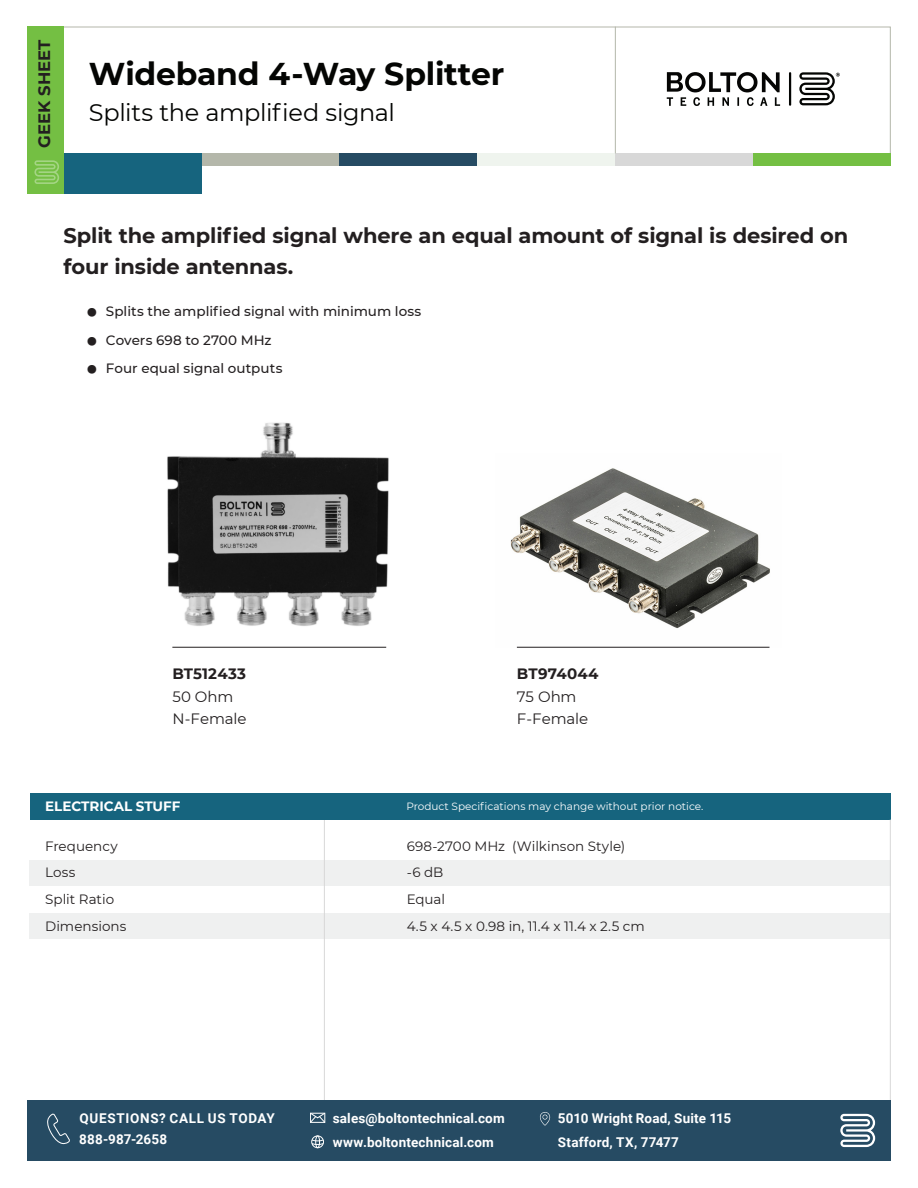
<style>
.page{position:relative;width:918px;height:1188px;background:#fff}
.page>*{position:absolute;margin:0;border:0;box-sizing:border-box;transform-origin:0 0}
.t1{font:700 31.5px "Montserrat";letter-spacing:-.01em;color:#040503}
.t2{font:24px "Montserrat";letter-spacing:-.015em;color:#040503}
.t3{font:700 21px/31.5px "Montserrat";letter-spacing:-.01em;color:#231f20}
.t4{font:700 16.5px "Montserrat";letter-spacing:.005em;color:#231f20}
.t5{font:15px "Montserrat";letter-spacing:-.005em;color:#231f20}
.t6{font:700 15px "Montserrat";letter-spacing:.01em;color:#231f20}
.t7{font:700 13.5px/24px "Roboto";letter-spacing:.015em;color:#fff}
.t8{font:13.5px "Montserrat";color:#231f20}
.t9{font:500 13.5px "Montserrat";color:#231f20}
.t10{font:700 13.5px "Roboto";letter-spacing:.05em;color:#fff}
.t11{font:700 13.5px "Montserrat";color:#fff}
.t12{font:10.5px "Montserrat";color:#fff}
.s1{font-weight:700;font-size:34.5px}
</style>
<div class="page">
<img style="left:510px;top:468px;width:260px;height:179px">
<svg style="left:61px;top:26px;width:830px;height:127px"></svg>
<svg style="left:667px;top:72px;width:113px;height:34px"></svg>
<hr style="left:789px;top:72px;width:2px;height:34px;background:#040503">
<svg style="left:799px;top:72px;width:41px;height:33px"></svg>
<div style="left:201px;top:153px;width:138px;height:13px;background:#b4b7aa"></div>
<div style="left:63px;top:153px;width:139px;height:41px;background:#16647e"></div>
<div style="left:339px;top:153px;width:138px;height:13px;background:#264b63"></div>
<div style="left:615px;top:153px;width:138px;height:13px;background:#d8d8d8"></div>
<div style="left:477px;top:153px;width:138px;height:13px;background:#eff4ee"></div>
<div style="left:753px;top:153px;width:138px;height:13px;background:#74bf43"></div>
<div style="left:27px;top:27px;width:36px;height:167px;background:#74bf43"></div>
<hr style="left:615px;top:27px;width:1px;height:126px;background:#b4b7aa">
<svg style="left:34px;top:160px;width:25px;height:24px"></svg>
<div style="left:30px;top:860px;width:861px;height:26px;background:#eff0f0"></div>
<div style="left:30px;top:913px;width:861px;height:26px;background:#eff0f0"></div>
<hr style="left:324px;top:820px;width:1px;height:295px;background:#d8d8d8">
<div style="left:30px;top:793px;width:861px;height:27px;background:#16647e"></div>
<hr style="left:890px;top:820px;width:1px;height:292px;background:#d8d8d8">
<div style="left:27px;top:1100px;width:864px;height:61px;background:#264b63"></div>
<svg style="left:840px;top:1114px;width:35px;height:33px"></svg>
<svg style="left:47px;top:1113px;width:23px;height:32px"></svg>
<svg style="left:310px;top:1113px;width:15px;height:10px"></svg>
<div style="left:311px;top:1136px;width:13px;height:12px;border:1px solid #fff;border-radius:50%"></div>
<svg style="left:312px;top:1140px;width:12px;height:5px"></svg>
<div style="left:315px;top:1136px;width:5px;height:12px;border:1px solid #fff;border-radius:50%"></div>
<svg style="left:540px;top:1112px;width:10px;height:14px"></svg>
<hr style="left:172px;top:647px;width:214px;height:1px;background:#231f20">
<hr style="left:517px;top:647px;width:253px;height:1px;background:#231f20">
<img style="left:167px;top:422px;width:222px;height:204px">
<p class="t4" style="left:33px;top:148px;width:110px;rotate:-90deg">GEEK SHEET</p>
<p class="t1" style="left:89px;top:51px;width:417px">Wideband 4-Way Splitter</p>
<p class="t2" style="left:89px;top:96px;width:307px">Splits the amplified signal</p>
<p class="t3" style="left:63px;top:219px;width:786px">Split the amplified signal where an equal amount of signal is desired on four inside antennas.</p>
<p class="t9" style="left:86px;top:302px;width:337px"><span class="s1">•</span> Splits the amplified signal with minimum loss</p>
<p class="t9" style="left:86px;top:331px;width:187px"><span class="s1">•</span> Covers 698 to 2700 MHz</p>
<p class="t9" style="left:86px;top:359px;width:198px"><span class="s1">•</span> Four equal signal outputs</p>
<p class="t6" style="left:172px;top:663px;width:75px">BT512433</p>
<p class="t5" style="left:172px;top:686px;width:63px">50 Ohm</p>
<p class="t5" style="left:172px;top:709px;width:76px">N-Female</p>
<p class="t6" style="left:517px;top:663px;width:83px">BT974044</p>
<p class="t5" style="left:517px;top:686px;width:61px">75 Ohm</p>
<p class="t5" style="left:517px;top:709px;width:73px">F-Female</p>
<p class="t11" style="left:45px;top:797px;width:137px">ELECTRICAL STUFF</p>
<p class="t12" style="left:406px;top:799px;width:298px">Product Specifications may change without prior notice.</p>
<p class="t8" style="left:45px;top:837px;width:74px">Frequency</p>
<p class="t8" style="left:407px;top:837px;width:220px">698-2700 MHz (Wilkinson Style)</p>
<p class="t8" style="left:45px;top:863px;width:32px">Loss</p>
<p class="t8" style="left:407px;top:863px;width:38px">-6 dB</p>
<p class="t8" style="left:45px;top:890px;width:70px">Split Ratio</p>
<p class="t8" style="left:407px;top:890px;width:40px">Equal</p>
<p class="t8" style="left:45px;top:917px;width:83px">Dimensions</p>
<p class="t8" style="left:407px;top:917px;width:240px">4.5 x 4.5 x 0.98 in, 11.4 x 11.4 x 2.5 cm</p>
<p class="t10" style="left:79px;top:1109px;width:197px">QUESTIONS? CALL US TODAY</p>
<p class="t7" style="left:79px;top:1127px;width:89px">888-987-2658</p>
<p class="t7" style="left:333px;top:1106px;width:174px">sales@boltontechnical.com www.boltontechnical.com</p>
<p class="t7" style="left:558px;top:1106px;width:175px">5010 Wright Road, Suite 115</p>
<p class="t7" style="left:558px;top:1130px;width:123px">Stafford, TX, 77477</p>
</div>
